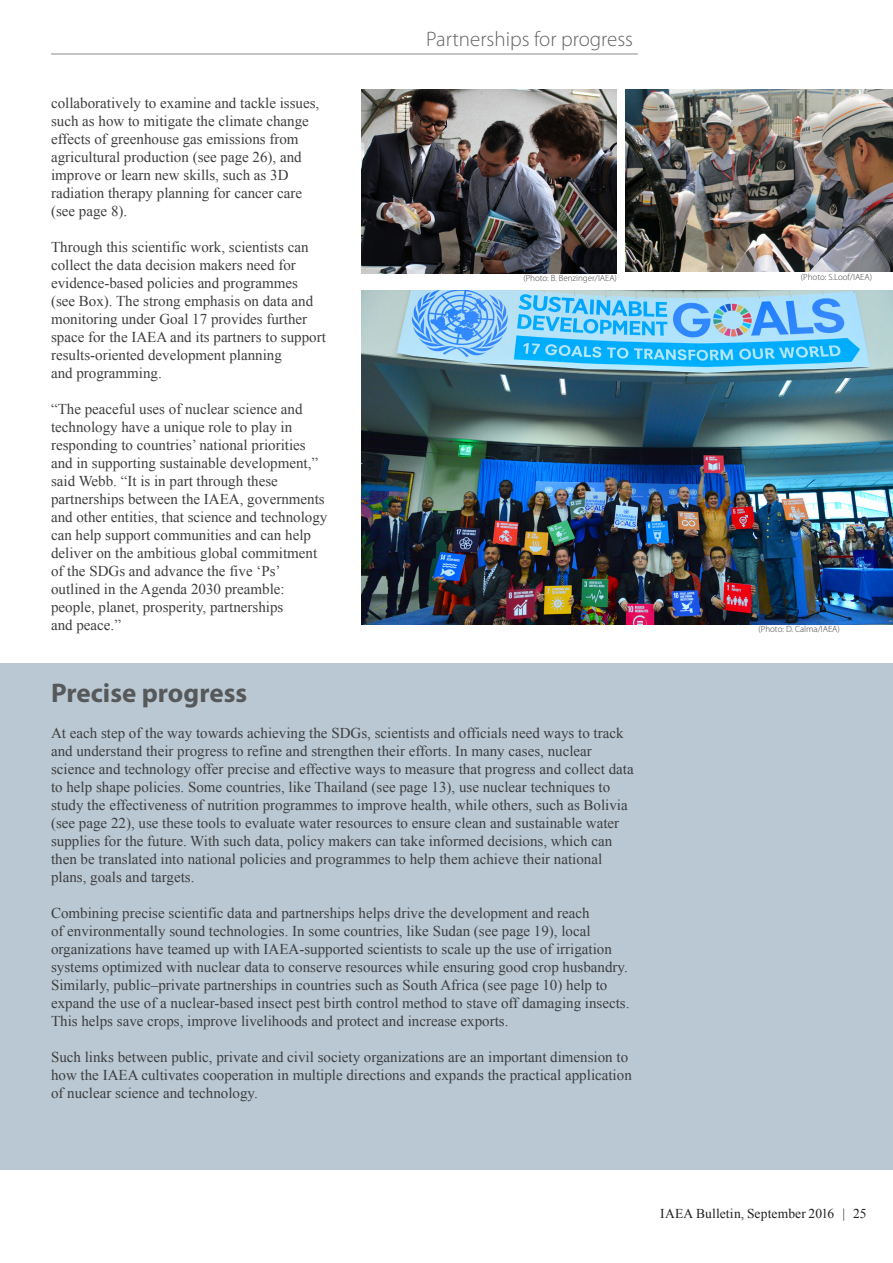
<style>
.page{position:relative;width:893px;height:1263px;background:#fff}
.page>*{position:absolute;margin:0;border:0;box-sizing:border-box;transform-origin:0 0}
.Body_Text{font:700 27px "Myriad Pro";color:#57585a}
.Theme_Header_-_story{font:300 21px "Myriad Pro";color:#636366}
.Body_Text-2{font:15px/18px "Times New Roman";color:#3e3e3f}
.Body_Text_-_no_space{font:15px/18px "Times New Roman";color:#3e3e3f}
.t1{font:13.5px "Times New Roman";letter-spacing:.01em;color:#231f20}
.Photo_credit{font:300 9px "Myriad Pro";color:#3e3e3f}
</style>
<div class="page">
<hr style="left:51px;top:54px;width:587px;height:1px;background:#636366">
<div style="left:0;top:663px;width:893px;height:506px;background:#b9c8d3"></div>
<img style="left:361px;top:89px;width:256px;height:185px">
<img style="left:361px;top:291px;width:532px;height:333px">
<img style="left:626px;top:89px;width:267px;height:182px">
<p class="Body_Text-2" style="left:51px;top:94px;width:270px">collaboratively to examine and tackle issues, such as how to mitigate the climate change effects of greenhouse gas emissions from agricultural production (see page 26), and improve or learn new skills, such as 3D radiation therapy planning for cancer care (see page 8).</p>
<p class="Body_Text-2" style="left:51px;top:238px;width:276px">Through this scientific work, scientists can collect the data decision makers need for evidence-based policies and programmes<br>(see Box). The strong emphasis on data and monitoring under Goal 17 provides further space for the IAEA and its partners to support results-oriented development planning<br>and programming.</p>
<p class="Body_Text-2" style="left:51px;top:400px;width:278px">“The peaceful uses of nuclear science and technology have a unique role to play in responding to countries’ national priorities and in supporting sustainable development,” said Webb. “It is in part through these partnerships between the IAEA, governments and other entities, that science and technology can help support communities and can help deliver on the ambitious global commitment of the SDGs and advance the five ‘Ps’ outlined in the Agenda 2030 preamble: people, planet, prosperity, partnerships<br>and peace.”</p>
<p class="Theme_Header_-_story" style="left:426px;top:26px;width:208px">Partnerships for progress</p>
<p class="Photo_credit" style="left:523px;top:273px;width:95px">(Photo: B. Benzinger/IAEA)</p>
<p class="Photo_credit" style="left:801px;top:271px;width:73px">(Photo: S.Loof/IAEA)</p>
<p class="Photo_credit" style="left:758px;top:624px;width:83px">(Photo: D. Calma/IAEA)</p>
<p class="Body_Text" style="left:51px;top:675px;width:198px">Precise progress</p>
<p class="Body_Text_-_no_space" style="left:51px;top:724px;width:584px">At each step of the way towards achieving the SDGs, scientists and officials need ways to track and understand their progress to refine and strengthen their efforts. In many cases, nuclear science and technology offer precise and effective ways to measure that progress and collect data to help shape policies. Some countries, like Thailand (see page 13), use nuclear techniques to study the effectiveness of nutrition programmes to improve health, while others, such as Bolivia (see page 22), use these tools to evaluate water resources to ensure clean and sustainable water supplies for the future. With such data, policy makers can take informed decisions, which can then be translated into national policies and programmes to help them achieve their national plans, goals and targets.</p>
<p class="Body_Text-2" style="left:51px;top:904px;width:580px">Combining precise scientific data and partnerships helps drive the development and reach<br>of environmentally sound technologies. In some countries, like Sudan (see page 19), local organizations have teamed up with IAEA-supported scientists to scale up the use of irrigation systems optimized with nuclear data to conserve resources while ensuring good crop husbandry.<br>Similarly, public–private partnerships in countries such as South Africa (see page 10) help to expand the use of a nuclear-based insect pest birth control method to stave off damaging insects.<br>This helps save crops, improve livelihoods and protect and increase exports.</p>
<p class="Body_Text-2" style="left:51px;top:1048px;width:582px">Such links between public, private and civil society organizations are an important dimension to how the IAEA cultivates cooperation in multiple directions and expands the practical application of nuclear science and technology.</p>
<p class="t1" style="left:660px;top:1205px;width:208px">IAEA Bulletin, September 2016 | 25</p>
</div>
